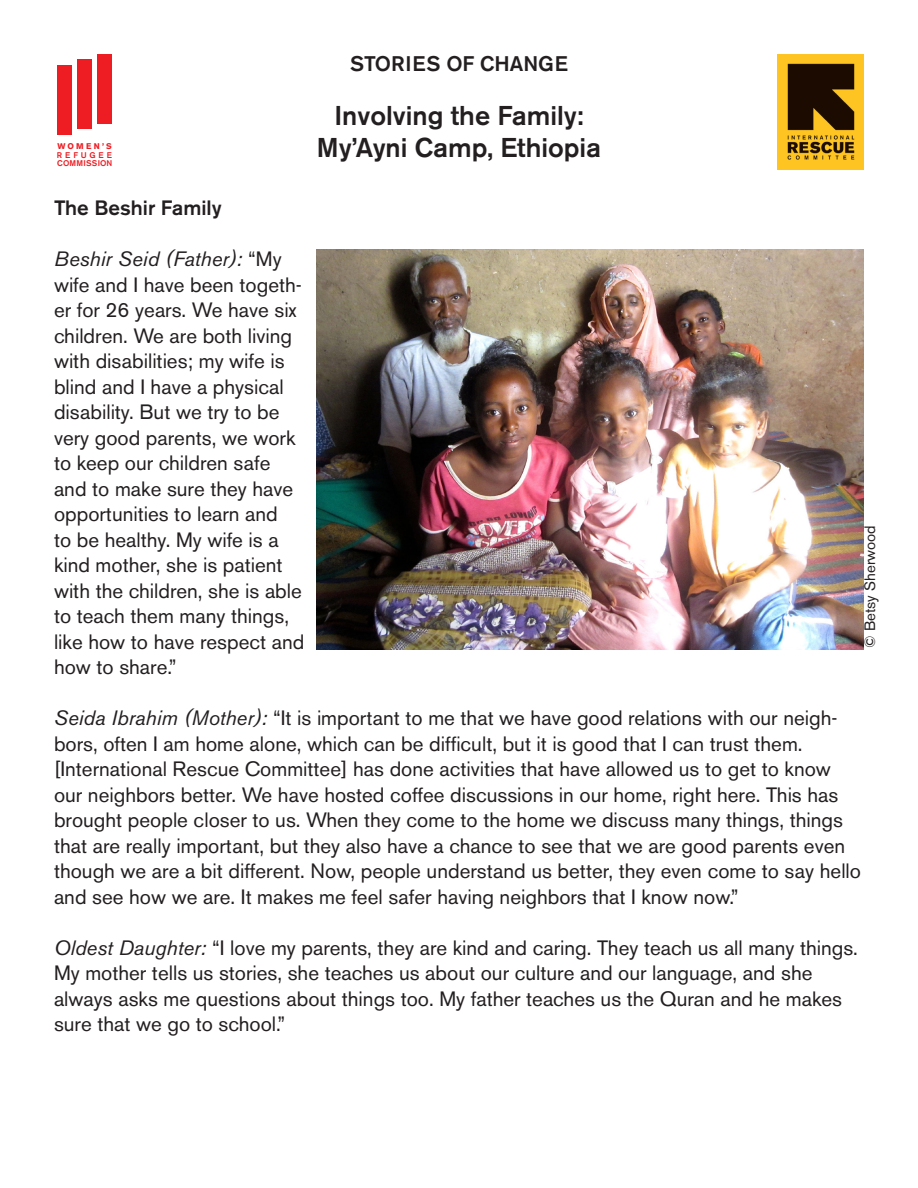
<style>
.page{position:relative;width:918px;height:1188px;background:#fff}
.page>*{position:absolute;margin:0;border:0;box-sizing:border-box;transform-origin:0 0}
.t1{font:500 27px "Akzidenz Grotesk BE";color:#231f20}
.t2{font:500 21px "Akzidenz Grotesk BE";color:#231f20}
.t3{font:20.7px/25.5px "Akzidenz Grotesk BE";color:#231f20}
.t4{font:500 20.7px "Akzidenz Grotesk BE";color:#231f20}
.t5{font:15px "Akzidenz Grotesk BE";color:#231f20}
.t6{font:500 8.25px "Akzidenz Grotesk BE";letter-spacing:.02em;color:#ee1d23}
.t7{font:500 8.25px "Akzidenz Grotesk BE";letter-spacing:.36em;color:#ee1d23}
.t8{font:700 8.25px "Akzidenz Grotesk BE";letter-spacing:.28em;color:#ee1d23}
.s1{font-style:italic}
</style>
<div class="page">
<img style="left:317px;top:249px;width:547px;height:401px">
<img style="left:778px;top:54px;width:86px;height:116px">
<div style="left:77px;top:60px;width:15px;height:69px;background:#ee1d23"></div>
<div style="left:57px;top:65px;width:15px;height:70px;background:#ee1d23"></div>
<div style="left:97px;top:54px;width:15px;height:70px;background:#ee1d23"></div>
<p class="t8" style="left:57px;top:142px;width:56px">WOMEN’S</p>
<p class="t7" style="left:57px;top:150px;width:56px">REFUGEE</p>
<p class="t6" style="left:57px;top:158px;width:57px">COMMISSION</p>
<p class="t2" style="left:350px;top:50px;width:219px">STORIES OF CHANGE</p>
<p class="t1" style="left:334px;top:99px;width:251px">Involving the Family:</p>
<p class="t1" style="left:317px;top:131px;width:286px">My’Ayni Camp, Ethiopia</p>
<p class="t4" style="left:54px;top:195px;width:169px">The Beshir Family</p>
<p class="t3" style="left:54px;top:246px;width:252px"><span class="s1">Beshir Seid (Father):</span> “My wife and I have been togeth&shy;er for 26 years. We have six children. We are both living with disabilities; my wife is blind and I have a physical disability. But we try to be very good parents, we work to keep our children safe and to make sure they have opportunities to learn and<br>to be healthy. My wife is a kind mother, she is patient with the children, she is able to teach them many things, like how to have respect and how to share.”</p>
<p class="t3" style="left:54px;top:705px;width:809px"><span class="s1">Seida Ibrahim (Mother):</span> “It is important to me that we have good relations with our neigh&shy;bors, often I am home alone, which can be difficult, but it is good that I can trust them. [International Rescue Committee] has done activities that have allowed us to get to know our neighbors better. We have hosted coffee discussions in our home, right here. This has brought people closer to us. When they come to the home we discuss many things, things that are really important, but they also have a chance to see that we are good parents even though we are a bit different. Now, people understand us better, they even come to say hello and see how we are. It makes me feel safer having neighbors that I know now.”</p>
<p class="t3" style="left:54px;top:935px;width:806px"><span class="s1">Oldest Daughter:</span> “I love my parents, they are kind and caring. They teach us all many things.<br>My mother tells us stories, she teaches us about our culture and our language, and she always asks me questions about things too. My father teaches us the Quran and he makes sure that we go to school.”</p>
<p class="t5" style="left:861px;top:648px;width:124px;rotate:-90deg">© Betsy Sherwood</p>
</div>
